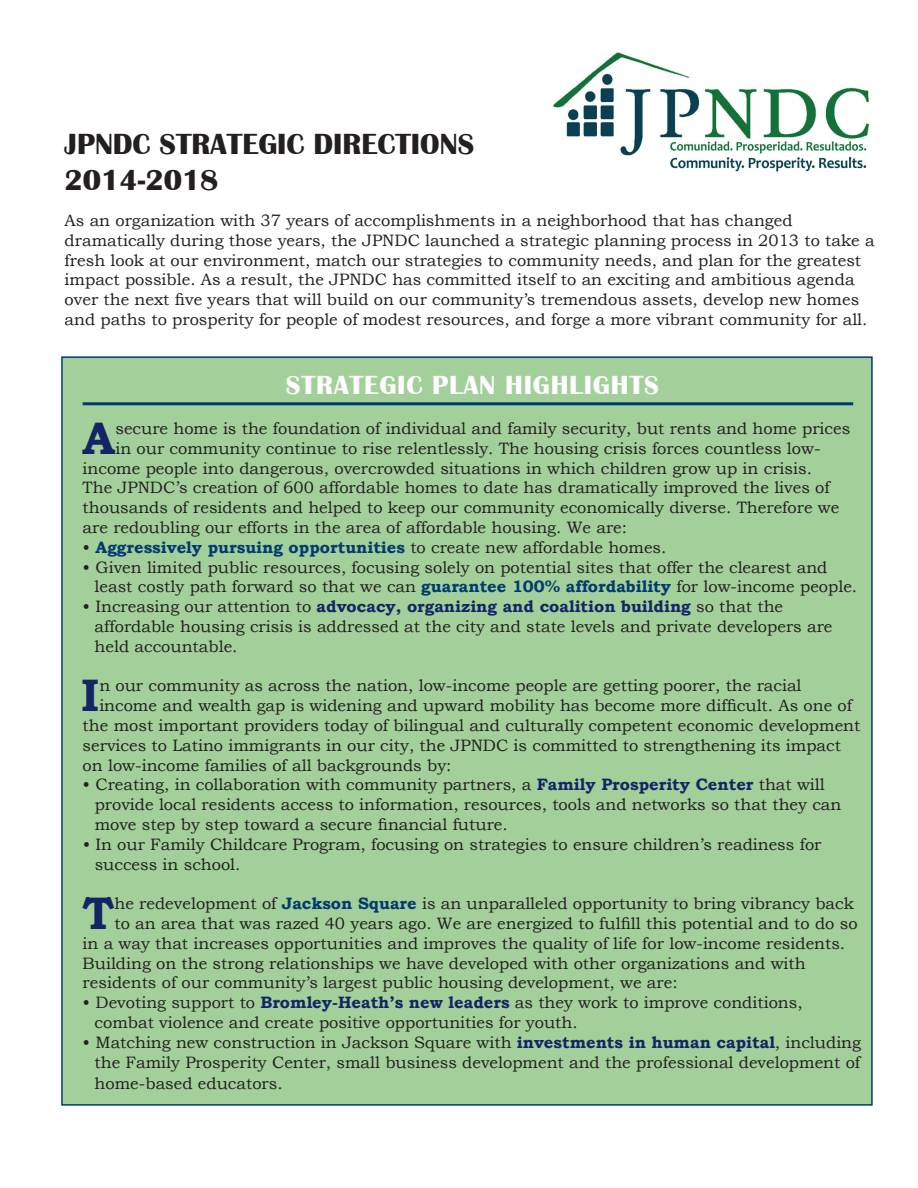
<style>
.page{position:relative;width:918px;height:1188px;background:#fff}
.page>*{position:absolute;margin:0;border:0;box-sizing:border-box;transform-origin:0 0}
.t1{font:700 45.6px "Bookman Old Style";color:#132565}
.t2{font:700 30px/36px "Britannic";color:#231f20}
.t3{font:700 27px "Britannic";letter-spacing:.03em;color:#fff}
.t4{font:16.5px/19.8px "Bookman Old Style";color:#231f20}
.t5{font:700 16.5px "Bookman Old Style";color:#013a6f}
.s1{font-weight:400;color:#231f20}
.s2{font-weight:700;color:#013a6f}
.s3{font-weight:700;color:#132565}
</style>
<div class="page">
<div style="left:61px;top:356px;width:812px;height:750px;background:#a3cf9a;border:2px solid #013a6f"></div>
<img style="left:553px;top:52px;width:317px;height:120px">
<hr style="left:83px;top:402px;width:770px;height:3px;background:#013a6f">
<h2 class="t2" style="left:65px;top:126px;width:411px">JPNDC STRATEGIC DIRECTIONS<br>2014-2018</h2>
<p class="t4" style="left:65px;top:211px;width:811px">As an organization with 37 years of accomplishments in a neighborhood that has changed dramatically during those years, the JPNDC launched a strategic planning process in 2013 to take a fresh look at our environment, match our strategies to community needs, and plan for the greatest impact possible. As a result, the JPNDC has committed itself to an exciting and ambitious agenda over the next five years that will build on our community’s tremendous assets, develop new homes and paths to prosperity for people of modest resources, and forge a more vibrant community for all.</p>
<h3 class="t3" style="left:286px;top:370px;width:375px">STRATEGIC PLAN HIGHLIGHTS</h3>
<h1 class="t1" style="left:83px;top:405px;width:34px">A</h1>
<p class="t4" style="left:115px;top:419px;width:736px">secure home is the foundation of individual and family security, but rents and home prices</p>
<p class="t4" style="left:115px;top:438px;width:707px">in our community continue to rise relentlessly. The housing crisis forces countless low-</p>
<p class="t4" style="left:83px;top:458px;width:731px">income people into dangerous, overcrowded situations in which children grow up in crisis.</p>
<p class="t4" style="left:83px;top:478px;width:749px">The JPNDC’s creation of 600 affordable homes to date has dramatically improved the lives of</p>
<p class="t4" style="left:83px;top:498px;width:758px">thousands of residents and helped to keep our community economically diverse. Therefore we</p>
<p class="t4" style="left:83px;top:518px;width:546px">are redoubling our efforts in the area of affordable housing. We are:</p>
<p class="t5" style="left:83px;top:535px;width:585px"><span class="s1">•</span> Aggressively pursuing opportunities <span class="s1">to create new affordable homes.</span></p>
<p class="t4" style="left:95px;top:557px;width:764px;text-indent:-12px">• Given limited public resources, focusing solely on potential sites that offer the clearest and least costly path forward so that we can <span class="s2">guarantee 100% affordability</span> for low-income people.</p>
<p class="t4" style="left:95px;top:597px;width:739px;text-indent:-12px">• Increasing our attention to <span class="s3">advocacy, organizing and coalition building</span> so that the affordable housing crisis is addressed at the city and state levels and private developers are held accountable.</p>
<h1 class="t1" style="left:81px;top:663px;width:20px">I</h1>
<p class="t4" style="left:99px;top:676px;width:704px">n our community as across the nation, low-income people are getting poorer, the racial</p>
<p class="t4" style="left:99px;top:696px;width:754px">income and wealth gap is widening and upward mobility has become more difficult. As one of</p>
<p class="t4" style="left:83px;top:716px;width:779px">the most important providers today of bilingual and culturally competent economic development</p>
<p class="t4" style="left:83px;top:735px;width:760px">services to Latino immigrants in our city, the JPNDC is committed to strengthening its impact</p>
<p class="t4" style="left:83px;top:755px;width:370px">on low-income families of all backgrounds by:</p>
<p class="t4" style="left:95px;top:775px;width:748px;text-indent:-12px">• Creating, in collaboration with community partners, a <span class="s3">Family Prosperity Center</span> that will provide local residents access to information, resources, tools and networks so that they can move step by step toward a secure financial future.</p>
<p class="t4" style="left:95px;top:834px;width:728px;text-indent:-12px">• In our Family Childcare Program, focusing on strategies to ensure children’s readiness for success in school.</p>
<h1 class="t1" style="left:83px;top:881px;width:33px">T</h1>
<p class="t4" style="left:114px;top:894px;width:741px">he redevelopment of <span class="s2">Jackson Square</span> is an unparalleled opportunity to bring vibrancy back</p>
<p class="t4" style="left:114px;top:914px;width:745px">to an area that was razed 40 years ago. We are energized to fulfill this potential and to do so</p>
<p class="t4" style="left:83px;top:933px;width:764px">in a way that increases opportunities and improves the quality of life for low-income residents.</p>
<p class="t4" style="left:83px;top:953px;width:725px">Building on the strong relationships we have developed with other organizations and with</p>
<p class="t4" style="left:83px;top:973px;width:596px">residents of our community’s largest public housing development, we are:</p>
<p class="t4" style="left:95px;top:993px;width:710px;text-indent:-12px">• Devoting support to <span class="s3">Bromley-Heath’s new leaders</span> as they work to improve conditions, combat violence and create positive opportunities for youth.</p>
<p class="t4" style="left:83px;top:1032px;width:780px;text-align:right">• Matching new construction in Jackson Square with <span class="s3">investments in human capital</span>, including the Family Prosperity Center, small business development and the professional development of</p>
<p class="t4" style="left:95px;top:1074px;width:190px">home-based educators.</p>
</div>
